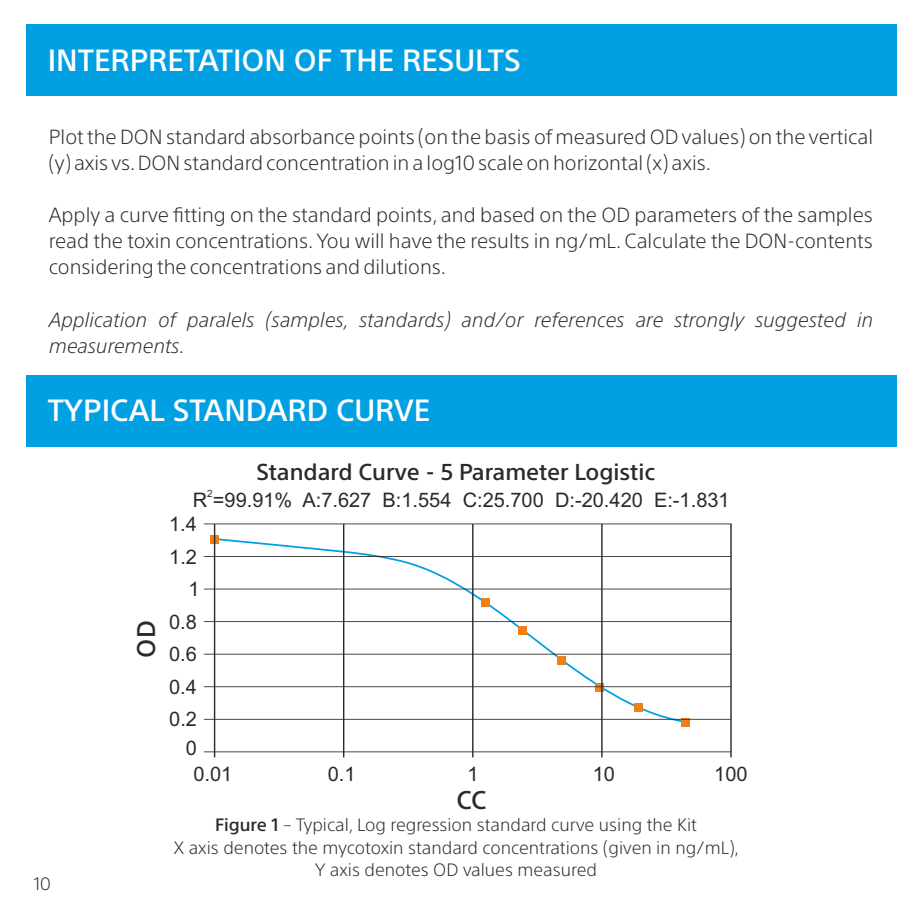
<style>
.page{position:relative;width:922px;height:922px;background:#fff}
.page>*{position:absolute;margin:0;border:0;box-sizing:border-box;transform-origin:0 0}
.t1{font:500 30px "SST";color:#fefefe}
.t2{font:500 25px "SST";color:#2b2a29}
.t3{font:500 22.5px "SST";color:#2b2a29}
.t4{font:300 20px/26.2px "SST";color:#2b2a29}
.t5{font:italic 300 20px/26.2px "SST";color:#2b2a29}
.t6{font:20px "Arial";color:#2b2a29}
.t7{font:300 17.5px/22.8px "SST";color:#2b2a29;text-align:center}
.t8{font:10px "Arial";color:#2b2a29}
.s1{font-weight:500}
</style>
<div class="page">
<svg style="left:204px;top:523px;width:527px;height:234px"></svg>
<div style="left:26px;top:374px;width:869px;height:72px;background:#00a0e3"></div>
<div style="left:26px;top:24px;width:869px;height:72px;background:#00a0e3"></div>
<h1 class="t1" style="left:48px;top:48px;width:474px">INTERPRETATION OF THE RESULTS</h1>
<p class="t4" style="left:49px;top:125px;width:825px">Plot the DON standard absorbance points (on the basis of measured OD values) on the vertical (y) axis vs. DON standard concentration in a log10 scale on horizontal (x) axis.</p>
<p class="t4" style="left:49px;top:203px;width:825px;text-align:justify">Apply a curve fitting on the standard points, and based on the OD parameters of the samples read the toxin concentrations. You will have the results in ng/mL. Calculate the DON-contents considering the concentrations and dilutions.</p>
<p class="t5" style="left:49px;top:308px;width:825px">Application of paralels (samples, standards) and/or references are strongly suggested in measurements.</p>
<h1 class="t1" style="left:48px;top:398px;width:384px">TYPICAL STANDARD CURVE</h1>
<p class="t3" style="left:256px;top:462px;width:400px">Standard Curve - 5 Parameter Logistic</p>
<p class="t8" style="left:207px;top:490px;width:7px">2</p>
<p class="t6" style="left:193px;top:492px;width:538px">R =99.91% A:7.627 B:1.554 C:25.700 D:-20.420 E:-1.831</p>
<p class="t6" style="left:169px;top:516px;width:29px">1.4</p>
<p class="t6" style="left:169px;top:549px;width:29px">1.2</p>
<p class="t7" style="left:34px;top:873px;width:19px">10</p>
<p class="t2" style="left:136px;top:657px;width:39px;rotate:-90deg">OD</p>
<p class="t6" style="left:188px;top:581px;width:13px">1</p>
<p class="t6" style="left:169px;top:614px;width:29px">0.8</p>
<p class="t6" style="left:169px;top:646px;width:29px">0.6</p>
<p class="t6" style="left:169px;top:679px;width:29px">0.4</p>
<p class="t6" style="left:169px;top:711px;width:29px">0.2</p>
<p class="t6" style="left:186px;top:740px;width:13px">0</p>
<p class="t6" style="left:193px;top:766px;width:40px">0.01</p>
<p class="t6" style="left:327px;top:766px;width:29px">0.1</p>
<p class="t6" style="left:467px;top:766px;width:13px">1</p>
<p class="t2" style="left:456px;top:789px;width:31px">CC</p>
<p class="t6" style="left:592px;top:766px;width:24px">10</p>
<p class="t6" style="left:714px;top:766px;width:35px">100</p>
<p class="t7" style="left:174px;top:814px;width:566px"><span class="s1">Figure 1</span> – Typical, Log regression standard curve using the Kit<br>X axis denotes the mycotoxin standard concentrations (given in ng/mL),<br>Y axis denotes OD values measured</p>
</div>
